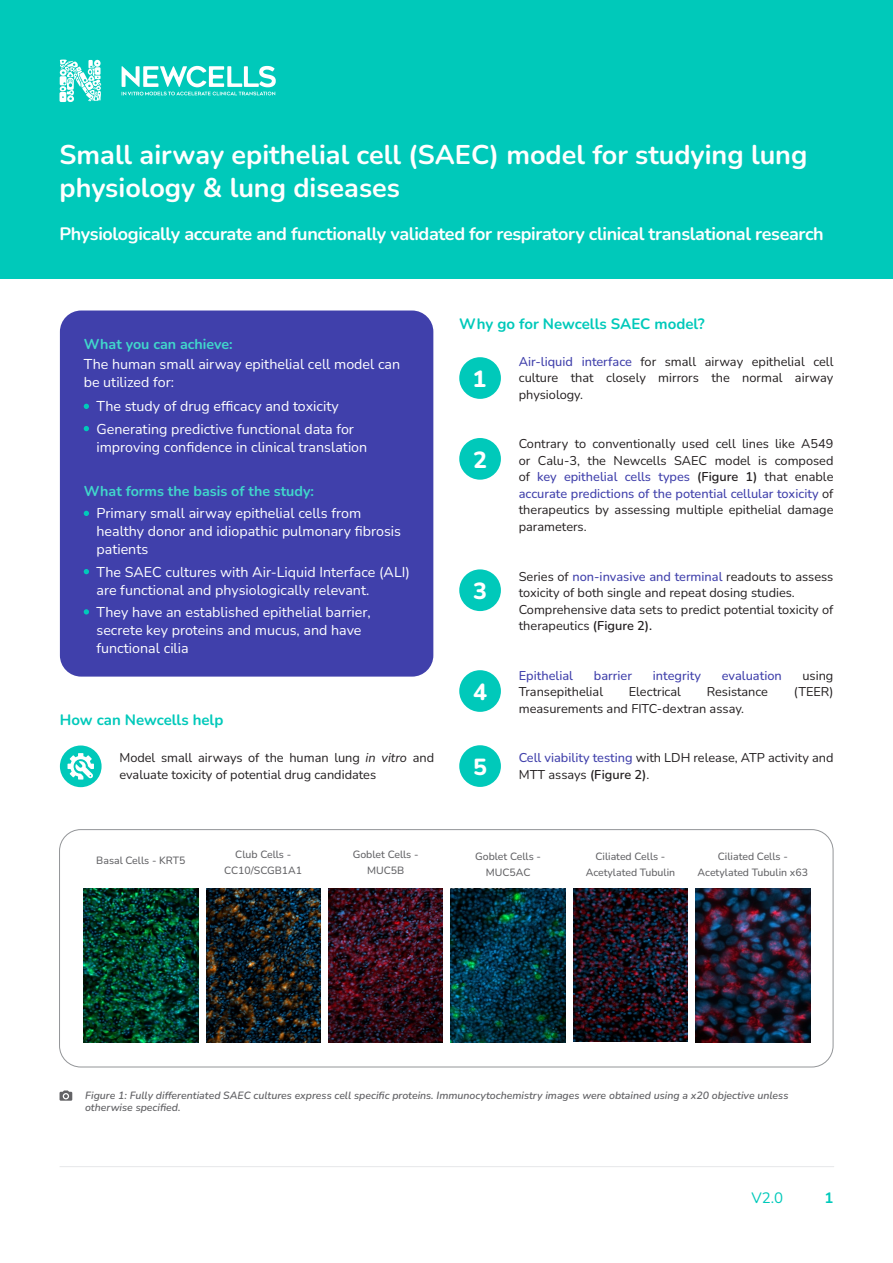
<style>
.page{position:relative;width:893px;height:1263px;background:#fff}
.page>*{position:absolute;margin:0;border:0;box-sizing:border-box;transform-origin:0 0}
.t1{font:700 27px/32.4px "Nunito";color:#fff}
.t2{font:800 23.25px "Nunito";color:#fff}
.Subheader{font:700 18px "Nunito";letter-spacing:-.02em;color:#fff}
.t3{font:700 15px "Nunito";color:#00c9ba}
.t4{font:15px "Nunito";color:#00c9ba}
.t5{font:14.25px/18px "Nunito";color:#fff}
.Page_Header{font:700 14.25px "Nunito";color:#40d7cb}
.Body{font:12.75px/16.5px "Nunito";color:#231f20}
.Body-2{font:500 12.75px "Nunito";color:#4040ab}
.Small_Print{font:italic 600 10.5px/12px "Nunito";color:#636366}
.Body-3{font:500 10.5px/16.5px "Nunito";color:#636366;text-align:center}
.s1{font-style:italic}
.s2{font-weight:500;color:#4040ab}
.s3{font-weight:600}
</style>
<div class="page">
<div style="left:60px;top:310px;width:373px;height:367px;background:#4040ab;border-radius:21px"></div>
<div style="left:0;top:0;width:893px;height:279px;background:#00c9ba"></div>
<svg style="left:84px;top:404px;width:5px;height:5px"></svg>
<svg style="left:84px;top:426px;width:5px;height:5px"></svg>
<svg style="left:84px;top:511px;width:5px;height:5px"></svg>
<svg style="left:84px;top:569px;width:5px;height:5px"></svg>
<svg style="left:84px;top:609px;width:5px;height:5px"></svg>
<div style="left:60px;top:745px;width:42px;height:42px;background:#00c9ba;border-radius:50%"></div>
<svg style="left:68px;top:753px;width:26px;height:26px"></svg>
<div style="left:459px;top:438px;width:42px;height:42px;background:#00c9ba;border-radius:50%"></div>
<div style="left:459px;top:357px;width:42px;height:42px;background:#00c9ba;border-radius:50%"></div>
<div style="left:459px;top:569px;width:42px;height:42px;background:#00c9ba;border-radius:50%"></div>
<div style="left:459px;top:670px;width:42px;height:42px;background:#00c9ba;border-radius:50%"></div>
<div style="left:459px;top:745px;width:42px;height:42px;background:#00c9ba;border-radius:50%"></div>
<svg style="left:60px;top:1090px;width:12px;height:11px"></svg>
<div style="left:59px;top:829px;width:774px;height:238px;border:1px solid #939598;border-radius:21px"></div>
<img style="left:84px;top:889px;width:114px;height:154px">
<img style="left:206px;top:889px;width:114px;height:154px">
<img style="left:328px;top:889px;width:115px;height:153px">
<img style="left:451px;top:889px;width:114px;height:154px">
<img style="left:573px;top:889px;width:115px;height:152px">
<img style="left:696px;top:889px;width:114px;height:153px">
<hr style="left:60px;top:1166px;width:774px;height:1px;background:#e6e7e9">
<svg style="left:60px;top:59px;width:41px;height:43px"></svg>
<svg style="left:122px;top:66px;width:154px;height:29px"></svg>
<h2 class="t1" style="left:60px;top:138px;width:749px">Small airway epithelial cell (SAEC) model for studying lung physiology &amp; lung diseases</h2>
<p class="Subheader" style="left:60px;top:221px;width:766px">Physiologically accurate and functionally validated for respiratory clinical translational research</p>
<p class="Page_Header" style="left:84px;top:334px;width:151px">What you can achieve:</p>
<p class="t5" style="left:84px;top:354px;width:318px">The human small airway epithelial cell model can be utilized for:</p>
<p class="t5" style="left:96px;top:397px;width:244px">The study of drug efficacy and toxicity</p>
<p class="t5" style="left:96px;top:419px;width:272px">Generating predictive functional data for improving confidence in clinical translation</p>
<p class="Page_Header" style="left:84px;top:481px;width:232px">What forms the basis of the study:</p>
<p class="t5" style="left:96px;top:504px;width:306px">Primary small airway epithelial cells from healthy donor and idiopathic pulmonary fibrosis patients</p>
<p class="t5" style="left:96px;top:562px;width:315px">The SAEC cultures with Air-Liquid Interface (ALI) are functional and physiologically relevant.</p>
<p class="t5" style="left:96px;top:602px;width:276px">They have an established epithelial barrier, secrete key proteins and mucus, and have functional cilia</p>
<h3 class="t3" style="left:60px;top:709px;width:165px">How can Newcells help</h3>
<p class="Body" style="left:119px;top:749px;width:316px">Model small airways of the human lung <span class="s1">in vitro</span> and evaluate toxicity of potential drug candidates</p>
<h3 class="t3" style="left:459px;top:313px;width:247px">Why go for Newcells SAEC model?</h3>
<p class="Body" style="left:519px;top:353px;width:316px;text-align:justify"><span class="s2">Air-liquid interface</span> for small airway epithelial cell culture that closely mirrors the normal airway physiology.</p>
<p class="Body" style="left:519px;top:435px;width:316px;text-align:justify">Contrary to conventionally used cell lines like A549 or Calu-3, the Newcells SAEC model is composed of <span class="s2">key epithelial cells types</span> <span class="s3">(Figure 1)</span> that enable <span class="s2">accurate predictions of the potential cellular toxicity</span> of therapeutics by assessing multiple epithelial damage parameters.</p>
<p class="Body" style="left:519px;top:567px;width:316px">Series of <span class="s2">non-invasive and terminal</span> readouts to assess toxicity of both single and repeat dosing studies.</p>
<p class="Body" style="left:519px;top:600px;width:316px">Comprehensive data sets to predict potential toxicity of therapeutics <span class="s3">(Figure 2).</span></p>
<p class="Body-2" style="left:519px;top:666px;width:56px">Epithelial</p>
<p class="Body-2" style="left:594px;top:666px;width:40px">barrier</p>
<p class="Body-2" style="left:653px;top:666px;width:50px">integrity</p>
<p class="Body-2" style="left:722px;top:666px;width:61px">evaluation</p>
<p class="Body" style="left:802px;top:666px;width:32px">using</p>
<p class="Body" style="left:519px;top:683px;width:86px">Transepithelial</p>
<p class="Body" style="left:629px;top:683px;width:54px">Electrical</p>
<p class="Body" style="left:707px;top:683px;width:63px">Resistance</p>
<p class="Body" style="left:794px;top:683px;width:41px">(TEER)</p>
<p class="Body" style="left:519px;top:699px;width:227px">measurements and FITC-dextran assay.</p>
<p class="Body" style="left:519px;top:749px;width:316px"><span class="s2">Cell viability testing</span> with LDH release, ATP activity and<br>MTT assays <span class="s3">(Figure 2)</span>.</p>
<h4 class="t2" style="left:472px;top:362px;width:15px">1</h4>
<h4 class="t2" style="left:473px;top:443px;width:15px">2</h4>
<h4 class="t2" style="left:473px;top:574px;width:15px">3</h4>
<h4 class="t2" style="left:473px;top:675px;width:15px">4</h4>
<h4 class="t2" style="left:473px;top:750px;width:15px">5</h4>
<p class="Body-3" style="left:96px;top:852px;width:91px">Basal Cells - KRT5</p>
<p class="Body-3" style="left:224px;top:846px;width:80px">Club Cells -<br>CC10/SCGB1A1</p>
<p class="Body-3" style="left:353px;top:846px;width:67px">Goblet Cells -<br>MUC5B</p>
<p class="Body-3" style="left:586px;top:847px;width:91px">Ciliated Cells -<br>Acetylated Tubulin</p>
<p class="Body-3" style="left:698px;top:847px;width:112px">Ciliated Cells -<br>Acetylated Tubulin x63</p>
<p class="Body-3" style="left:475px;top:847px;width:67px">Goblet Cells -<br>MUC5AC</p>
<p class="Small_Print" style="left:85px;top:1089px;width:705px">Figure 1: Fully differentiated SAEC cultures express cell specific proteins. Immunocytochemistry images were obtained using a x20 objective unless otherwise specified.</p>
<p class="t4" style="left:751px;top:1188px;width:33px">V2.0</p>
<p class="t3" style="left:824px;top:1187px;width:10px">1</p>
</div>
